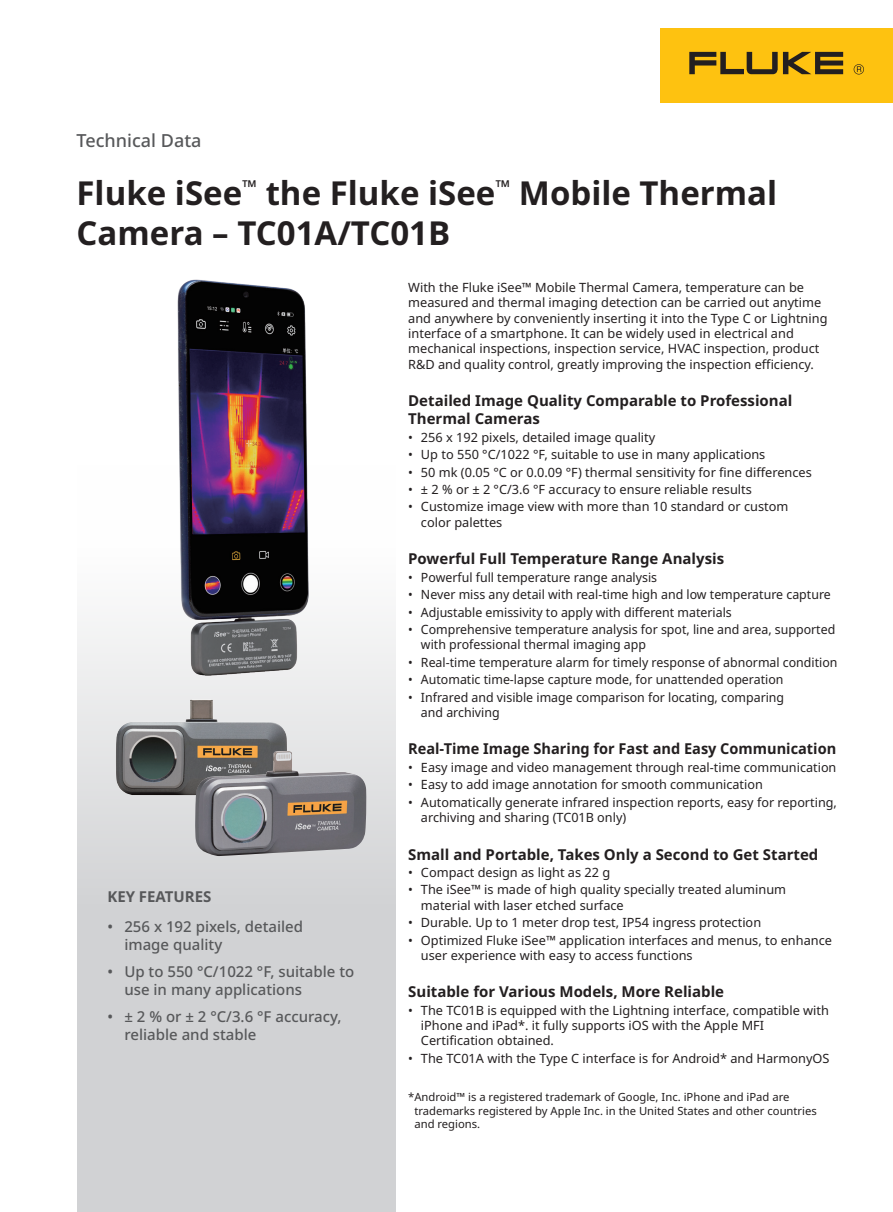
<style>
.page{position:relative;width:893px;height:1212px;background:#fff}
.page>*{position:absolute;margin:0;border:0;box-sizing:border-box;transform-origin:0 0}
.t1{font:700 33px/39.6px "Noto Sans";color:#231f20}
.t2{font:500 18px "Noto Sans";color:#57585a}
.t3{font:700 15px/18px "Noto Sans";color:#231f20}
.t4{font:500 15px/18px "Noto Sans";color:#57585a}
.t5{font:700 15px "Noto Sans";color:#57585a}
.t6{font:12.75px/15.3px "Noto Sans";color:#231f20}
.t7{font:11.25px/13.5px "Noto Sans";color:#231f20}
</style>
<div class="page">
<div style="left:77px;top:466px;width:318px;height:746px;background:linear-gradient(to bottom,#fdfdfd,#c5c6c9)"></div>
<img style="left:105px;top:279px;width:268px;height:436px">
<img style="left:115px;top:699px;width:172px;height:96px">
<img style="left:195px;top:751px;width:171px;height:105px">
<svg style="left:661px;top:28px;width:232px;height:75px"></svg>
<h2 class="t2" style="left:77px;top:128px;width:127px">Technical Data</h2>
<h1 class="t1" style="left:77px;top:174px;width:702px">Fluke iSee<sup>™</sup> the Fluke iSee<sup>™</sup> Mobile Thermal<br>Camera – TC01A/TC01B</h1>
<p class="t5" style="left:107px;top:885px;width:106px">KEY FEATURES</p>
<p class="t4" style="left:124px;top:918px;width:180px;text-indent:-17px">• 256 x 192 pixels, detailed image quality</p>
<p class="t4" style="left:124px;top:963px;width:231px;text-indent:-17px">• Up to 550 °C/1022 °F, suitable to use in many applications</p>
<p class="t4" style="left:124px;top:1007px;width:219px;text-indent:-17px">• ± 2 % or ± 2 °C/3.6 °F accuracy, reliable and stable</p>
<p class="t6" style="left:408px;top:280px;width:421px">With the Fluke iSee™ Mobile Thermal Camera, temperature can be measured and thermal imaging detection can be carried out anytime and anywhere by conveniently inserting it into the Type C or Lightning interface of a smartphone. It can be widely used in electrical and mechanical inspections, inspection service, HVAC inspection, product R&amp;D and quality control, greatly improving the inspection efficiency.</p>
<p class="t3" style="left:408px;top:392px;width:386px">Detailed Image Quality Comparable to Professional<br>Thermal Cameras</p>
<p class="t6" style="left:408px;top:430px;width:249px">• 256 x 192 pixels, detailed image quality</p>
<p class="t6" style="left:408px;top:447px;width:359px">• Up to 550 °C/1022 °F, suitable to use in many applications</p>
<p class="t6" style="left:408px;top:464px;width:405px">• 50 mk (0.05 °C or 0.0.09 °F) thermal sensitivity for fine differences</p>
<p class="t6" style="left:408px;top:482px;width:345px">• ± 2 % or ± 2 °C/3.6 °F accuracy to ensure reliable results</p>
<p class="t6" style="left:421px;top:499px;width:369px;text-indent:-13px">• Customize image view with more than 10 standard or custom color palettes</p>
<p class="t3" style="left:408px;top:550px;width:317px">Powerful Full Temperature Range Analysis</p>
<p class="t6" style="left:408px;top:570px;width:250px">• Powerful full temperature range analysis</p>
<p class="t6" style="left:408px;top:587px;width:424px">• Never miss any detail with real-time high and low temperature capture</p>
<p class="t6" style="left:408px;top:604px;width:325px">• Adjustable emissivity to apply with different materials</p>
<p class="t6" style="left:421px;top:622px;width:416px;text-indent:-13px">• Comprehensive temperature analysis for spot, line and area, supported with professional thermal imaging app</p>
<p class="t6" style="left:408px;top:655px;width:431px">• Real-time temperature alarm for timely response of abnormal condition</p>
<p class="t6" style="left:408px;top:672px;width:377px">• Automatic time-lapse capture mode, for unattended operation</p>
<p class="t6" style="left:421px;top:689px;width:365px;text-indent:-13px">• Infrared and visible image comparison for locating, comparing and archiving</p>
<p class="t3" style="left:408px;top:740px;width:430px">Real-Time Image Sharing for Fast and Easy Communication</p>
<p class="t6" style="left:408px;top:760px;width:430px">• Easy image and video management through real-time communication</p>
<p class="t6" style="left:408px;top:777px;width:356px">• Easy to add image annotation for smooth communication</p>
<p class="t6" style="left:421px;top:795px;width:417px;text-indent:-13px">• Automatically generate infrared inspection reports, easy for reporting, archiving and sharing (TC01B only)</p>
<p class="t3" style="left:408px;top:845px;width:412px">Small and Portable, Takes Only a Second to Get Started</p>
<p class="t6" style="left:408px;top:865px;width:204px">• Compact design as light as 22 g</p>
<p class="t6" style="left:421px;top:882px;width:367px;text-indent:-13px">• The iSee™ is made of high quality specially treated aluminum material with laser etched surface</p>
<p class="t6" style="left:408px;top:915px;width:354px">• Durable. Up to 1 meter drop test, IP54 ingress protection</p>
<p class="t6" style="left:421px;top:932px;width:412px;text-indent:-13px">• Optimized Fluke iSee™ application interfaces and menus, to enhance user experience with easy to access functions</p>
<p class="t3" style="left:408px;top:983px;width:317px">Suitable for Various Models, More Reliable</p>
<p class="t6" style="left:421px;top:1003px;width:409px;text-indent:-13px">• The TC01B is equipped with the Lightning interface, compatible with iPhone and iPad*. it fully supports iOS with the Apple MFI<br>Certification obtained.</p>
<p class="t6" style="left:408px;top:1051px;width:423px">• The TC01A with the Type C interface is for Android* and HarmonyOS</p>
<p class="t7" style="left:414px;top:1090px;width:404px;text-indent:-6px">*Android™ is a registered trademark of Google, Inc. iPhone and iPad are trademarks registered by Apple Inc. in the United States and other countries and regions.</p>
</div>
